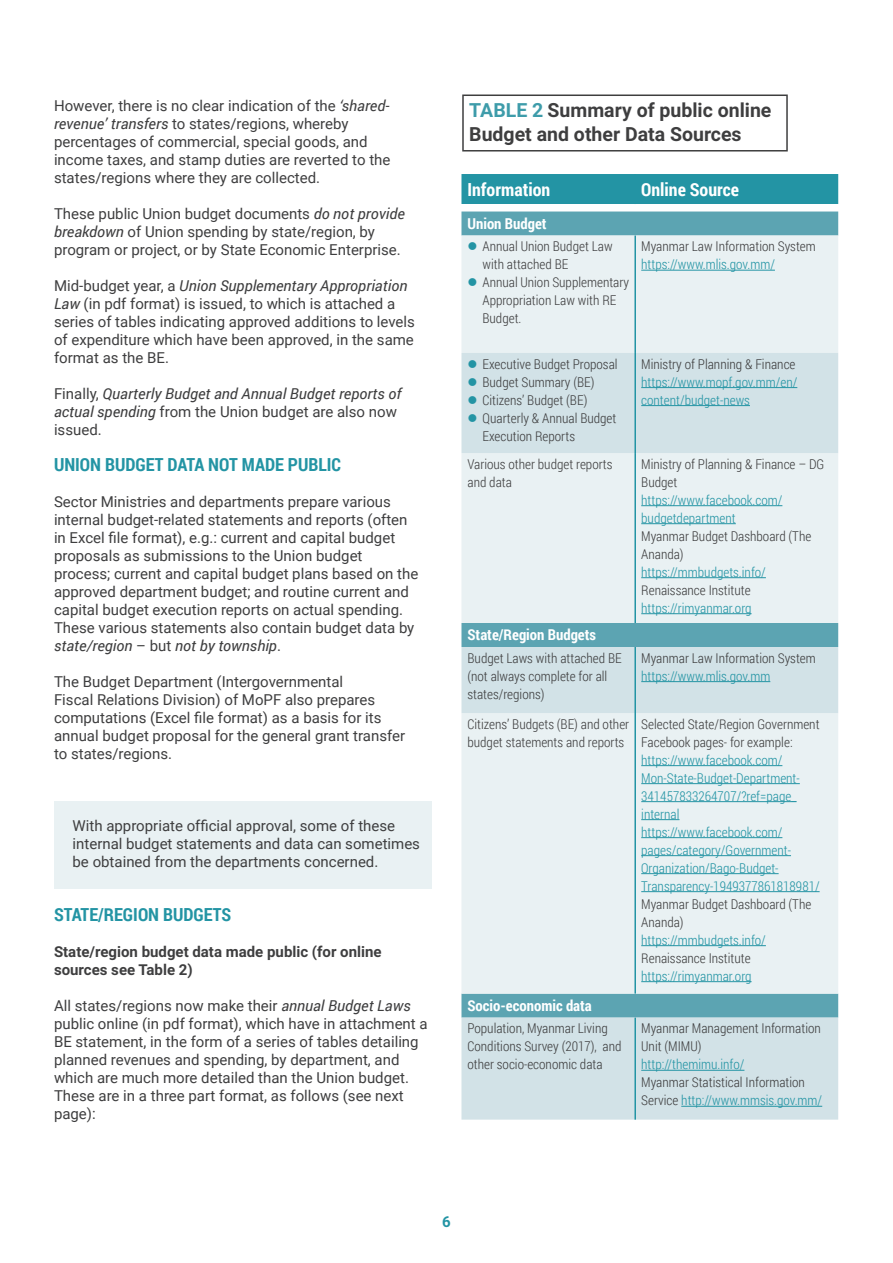
<style>
.page{position:relative;width:893px;height:1263px;background:#fff}
.page>*{position:absolute;margin:0;border:0;box-sizing:border-box;transform-origin:0 0}
.t1{font:700 19.5px/23.4px "Roboto";color:#3e3e3f}
.t2{font:700 18px "Roboto Condensed";color:#2394a4}
.t3{font:700 18px "Roboto Condensed";color:#fff}
.t4{font:15px/18px "Roboto";color:#3e3e3f}
.t5{font:italic 15px/18px "Roboto";color:#3e3e3f}
.t6{font:700 15px/18px "Roboto";color:#3e3e3f}
.t7{font:700 15px "Roboto Condensed";color:#fff}
.t8{font:700 15px "Roboto";color:#2394a4}
.t9{font:300 13.5px/18px "Roboto Condensed";color:#3e3e3f}
.t10{font:300 13.5px/18px "Roboto Condensed";color:#2394a4}
.s1{font-style:italic}
.s2{font-style:normal}
.s3{color:#3e9caa}
.s4{color:#2394a4}
</style>
<div class="page">
<div style="left:462px;top:94px;width:326px;height:58px;background:#fff;border:2px solid #3e3e3f"></div>
<div style="left:461px;top:174px;width:377px;height:30px;background:#2394a4"></div>
<div style="left:461px;top:212px;width:377px;height:24px;background:#5ca4b2"></div>
<div style="left:461px;top:236px;width:377px;height:117px;background:#e9f1f3"></div>
<svg style="left:461px;top:353px;width:377px;height:766px;background:#d7e6ea"></svg>
<hr style="left:634px;top:174px;width:2px;height:30px;background:#2394a4">
<hr style="left:634px;top:235px;width:2px;height:118px;background:#2394a4">
<hr style="left:634px;top:353px;width:2px;height:100px;background:#2394a4">
<hr style="left:634px;top:453px;width:2px;height:170px;background:#2394a4">
<hr style="left:634px;top:647px;width:2px;height:66px;background:#2394a4">
<hr style="left:634px;top:713px;width:2px;height:280px;background:#2394a4">
<hr style="left:634px;top:1017px;width:2px;height:102px;background:#2394a4">
<hr style="left:641px;top:270px;width:134px;height:1px;background:#2394a4">
<hr style="left:641px;top:387px;width:156px;height:1px;background:#2394a4">
<hr style="left:641px;top:405px;width:109px;height:1px;background:#2394a4">
<hr style="left:641px;top:505px;width:141px;height:1px;background:#2394a4">
<hr style="left:641px;top:523px;width:95px;height:1px;background:#2394a4">
<hr style="left:641px;top:577px;width:125px;height:1px;background:#2394a4">
<hr style="left:641px;top:613px;width:111px;height:1px;background:#2394a4">
<hr style="left:641px;top:681px;width:129px;height:1px;background:#2394a4">
<hr style="left:641px;top:765px;width:141px;height:1px;background:#2394a4">
<hr style="left:641px;top:783px;width:159px;height:1px;background:#2394a4">
<hr style="left:641px;top:801px;width:155px;height:1px;background:#2394a4">
<hr style="left:641px;top:819px;width:38px;height:1px;background:#2394a4">
<hr style="left:641px;top:837px;width:141px;height:1px;background:#2394a4">
<hr style="left:641px;top:855px;width:150px;height:1px;background:#2394a4">
<hr style="left:641px;top:873px;width:138px;height:1px;background:#2394a4">
<hr style="left:641px;top:891px;width:179px;height:1px;background:#2394a4">
<hr style="left:641px;top:945px;width:125px;height:1px;background:#2394a4">
<hr style="left:641px;top:981px;width:111px;height:1px;background:#2394a4">
<hr style="left:641px;top:1070px;width:103px;height:1px;background:#2394a4">
<hr style="left:681px;top:1106px;width:141px;height:1px;background:#2394a4">
<div style="left:54px;top:801px;width:377px;height:87px;background:#e9f1f3"></div>
<p class="t4" style="left:54px;top:96px;width:338px">However, there is no clear indication of the <span class="s1">‘shared&shy;revenue’ transfers</span> to states/regions, whereby percentages of commercial, special goods, and income taxes, and stamp duties are reverted to the states/regions where they are collected.</p>
<p class="t4" style="left:54px;top:204px;width:352px">These public Union budget documents <span class="s1">do not provide breakdown</span> of Union spending by state/region, by program or project, or by State Economic Enterprise.</p>
<p class="t4" style="left:54px;top:276px;width:362px">Mid-budget year, a <span class="s1">Union Supplementary Appropriation Law</span> (in pdf format) is issued, to which is attached a series of tables indicating approved additions to levels of expenditure which have been approved, in the same format as the BE.</p>
<p class="t5" style="left:54px;top:384px;width:349px"><span class="s2">Finally,</span> Quarterly Budget and Annual Budget reports of actual spending <span class="s2">from the Union budget are also now issued.</span></p>
<p class="t2" style="left:54px;top:452px;width:289px">UNION BUDGET DATA NOT MADE PUBLIC</p>
<p class="t4" style="left:54px;top:492px;width:366px">Sector Ministries and departments prepare various internal budget-related statements and reports (often in Excel file format), e.g.: current and capital budget proposals as submissions to the Union budget process; current and capital budget plans based on the approved department budget; and routine current and capital budget execution reports on actual spending.<br>These various statements also contain budget data by <span class="s1">state/region</span> – but <span class="s1">not by township</span>.</p>
<p class="t4" style="left:54px;top:672px;width:353px">The Budget Department (Intergovernmental<br>Fiscal Relations Division) of MoPF also prepares computations (Excel file format) as a basis for its annual budget proposal for the general grant transfer to states/regions.</p>
<p class="t4" style="left:73px;top:816px;width:349px">With appropriate official approval, some of these internal budget statements and data can sometimes be obtained from the departments concerned.</p>
<p class="t2" style="left:54px;top:902px;width:179px">STATE/REGION BUDGETS</p>
<p class="t6" style="left:54px;top:942px;width:329px">State/region budget data made public (for online sources see Table 2)</p>
<p class="t4" style="left:54px;top:996px;width:375px">All states/regions now make their <span class="s1">annual Budget Laws </span>public online (in pdf format), which have in attachment a BE statement, in the form of a series of tables detailing planned revenues and spending, by department, and which are much more detailed than the Union budget.<br>These are in a three part format, as follows (see next page):</p>
<h1 class="t1" style="left:469px;top:98px;width:304px"><span class="s3">TABLE 2</span> Summary of public online<br>Budget and other Data Sources</h1>
<p class="t3" style="left:467px;top:177px;width:84px">Information</p>
<p class="t3" style="left:641px;top:177px;width:99px">Online Source</p>
<p class="t7" style="left:467px;top:213px;width:81px">Union Budget</p>
<p class="t9" style="left:482px;top:237px;width:132px;text-indent:-15px"><span class="s4">●</span> Annual Union Budget Law with attached BE</p>
<p class="t9" style="left:482px;top:273px;width:148px;text-indent:-15px"><span class="s4">●</span> Annual Union Supplementary<br>Appropriation Law with RE<br>Budget.</p>
<p class="t9" style="left:641px;top:237px;width:176px">Myanmar Law Information System</p>
<p class="t10" style="left:641px;top:255px;width:135px">https://www.mlis.gov.mm/</p>
<p class="t9" style="left:467px;top:354px;width:152px"><span class="s4">●</span> Executive Budget Proposal</p>
<p class="t9" style="left:467px;top:372px;width:129px"><span class="s4">●</span> Budget Summary (BE)</p>
<p class="t9" style="left:467px;top:390px;width:121px"><span class="s4">●</span> Citizens’ Budget (BE)</p>
<p class="t9" style="left:482px;top:408px;width:135px;text-indent:-15px"><span class="s4">●</span> Quarterly &amp; Annual Budget<br>Execution Reports</p>
<p class="t9" style="left:641px;top:354px;width:156px">Ministry of Planning &amp; Finance</p>
<p class="t10" style="left:641px;top:372px;width:158px">https://www.mopf.gov.mm/en/ content/budget-news</p>
<p class="t9" style="left:467px;top:454px;width:147px">Various other budget reports and data</p>
<p class="t9" style="left:641px;top:454px;width:185px">Ministry of Planning &amp; Finance – DG<br>Budget</p>
<p class="t10" style="left:641px;top:490px;width:143px">https://www.facebook.com/ budgetdepartment</p>
<p class="t9" style="left:641px;top:526px;width:172px">Myanmar Budget Dashboard (The<br>Ananda)</p>
<p class="t10" style="left:641px;top:562px;width:126px">https://mmbudgets.info/</p>
<p class="t9" style="left:641px;top:580px;width:111px">Renaissance Institute</p>
<p class="t10" style="left:641px;top:598px;width:112px">https://rimyanmar.org</p>
<p class="t7" style="left:467px;top:624px;width:130px">State/Region Budgets</p>
<p class="t9" style="left:467px;top:648px;width:156px">Budget Laws with attached BE (not always complete for all states/regions)</p>
<p class="t9" style="left:641px;top:648px;width:176px">Myanmar Law Information System</p>
<p class="t10" style="left:641px;top:666px;width:131px">https://www.mlis.gov.mm</p>
<p class="t9" style="left:467px;top:714px;width:163px">Citizens’ Budgets (BE) and other budget statements and reports</p>
<p class="t9" style="left:641px;top:714px;width:180px">Selected State/Region Government<br>Facebook pages- for example:</p>
<p class="t10" style="left:641px;top:750px;width:180px">https://www.facebook.com/<br>Mon-State-Budget-Department-<br>341457833264707/?ref=page_ internal https://www.facebook.com/ pages/category/Government-<br>Organization/Bago-Budget-<br>Transparency-1949377861818981/</p>
<p class="t9" style="left:641px;top:894px;width:172px">Myanmar Budget Dashboard (The<br>Ananda)</p>
<p class="t10" style="left:641px;top:930px;width:126px">https://mmbudgets.info/</p>
<p class="t9" style="left:641px;top:948px;width:111px">Renaissance Institute</p>
<p class="t10" style="left:641px;top:966px;width:112px">https://rimyanmar.org</p>
<p class="t7" style="left:467px;top:995px;width:126px">Socio-economic data</p>
<p class="t9" style="left:467px;top:1019px;width:156px">Population, Myanmar Living<br>Conditions Survey (2017), and other socio-economic data</p>
<p class="t9" style="left:641px;top:1019px;width:181px">Myanmar Management Information<br>Unit (MIMU)</p>
<p class="t10" style="left:641px;top:1055px;width:105px">http://themimu.info/</p>
<p class="t9" style="left:641px;top:1073px;width:182px">Myanmar Statistical Information<br>Service <span class="s4">http://www.mmsis.gov.mm/</span></p>
<p class="t8" style="left:442px;top:1211px;width:10px">6</p>
</div>
